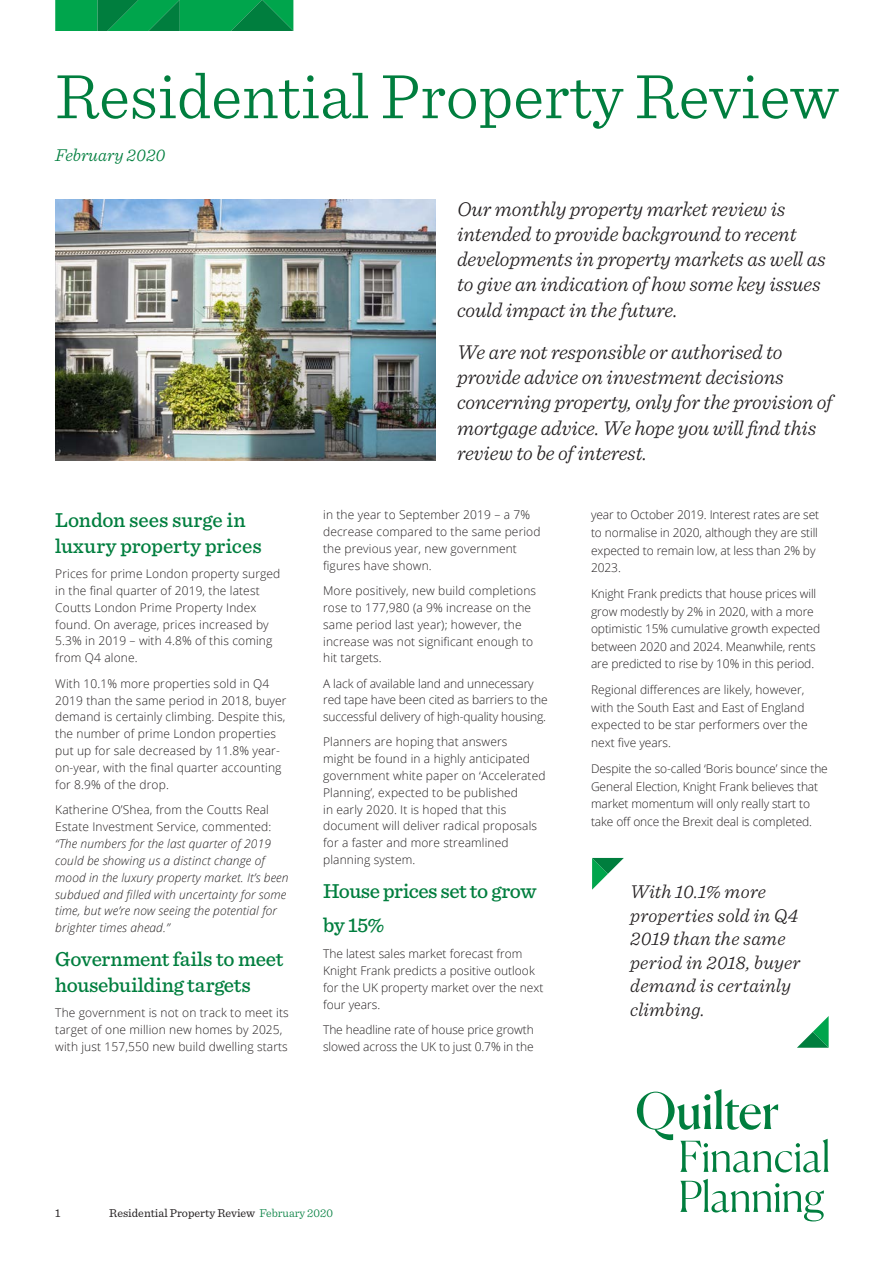
<style>
.page{position:relative;width:893px;height:1263px;background:#fff}
.page>*{position:absolute;margin:0;border:0;box-sizing:border-box;transform-origin:0 0}
.Cover_heading{font:300 66px "Sentinel";color:#007e3e}
.Intro_text{font:italic 300 21px/25.2px "Sentinel";letter-spacing:-.005em;color:#231f20}
.heading_2{font:500 21px/25.5px "Sentinel";letter-spacing:-.01em;color:#007e3e}
.quotes{font:italic 300 19.5px/23.4px "Sentinel";letter-spacing:.01em;color:#231f20}
.t1{font:italic 300 18px "Sentinel";color:#007e3e}
.body_text{font:300 12px/16.8px "Open Sans";letter-spacing:.01em;color:#231f20}
.body_text-2{font:300 12px/17.5px "Open Sans";letter-spacing:-.01em;color:#231f20}
.body_text-3{font:italic 300 12px/16.8px "Open Sans";letter-spacing:.01em;color:#231f20}
.t2{font:12px "Sentinel";color:#231f20}
.s1{font-style:normal}
.s2{font-weight:300;color:#007e3e}
</style>
<div class="page">
<svg style="left:637px;top:1089px;width:191px;height:132px"></svg>
<img style="left:55px;top:199px;width:381px;height:262px">
<svg style="left:55px;top:0;width:238px;height:31px;background:#019948"></svg>
<svg style="left:797px;top:1016px;width:32px;height:32px"></svg>
<svg style="left:592px;top:858px;width:32px;height:32px"></svg>
<p class="Cover_heading" style="left:55px;top:47px;width:785px">Residential Property Review</p>
<p class="t1" style="left:55px;top:142px;width:112px">February 2020</p>
<p class="Intro_text" style="left:457px;top:195px;width:370px">Our monthly property market review is intended to provide background to recent developments in property markets as well as to give an indication of how some key issues could impact in the future.</p>
<p class="Intro_text" style="left:457px;top:338px;width:377px">We are not responsible or authorised to provide advice on investment decisions concerning property, only for the provision of mortgage advice. We hope you will find this review to be of interest.</p>
<p class="heading_2" style="left:55px;top:506px;width:208px">London sees surge in luxury property prices</p>
<p class="body_text" style="left:55px;top:565px;width:227px">Prices for prime London property surged in the final quarter of 2019, the latest Coutts London Prime Property Index found. On average, prices increased by 5.3% in 2019 – with 4.8% of this coming from Q4 alone.</p>
<p class="body_text" style="left:55px;top:675px;width:233px">With 10.1% more properties sold in Q4<br>2019 than the same period in 2018, buyer demand is certainly climbing. Despite this, the number of prime London properties put up for sale decreased by 11.8% year&shy;on-year, with the final quarter accounting for 8.9% of the drop.</p>
<p class="body_text-3" style="left:55px;top:801px;width:235px"><span class="s1">Katherine O’Shea, from the Coutts Real Estate Investment Service, commented: </span>“The numbers for the last quarter of 2019 could be showing us a distinct change of mood in the luxury property market. It’s been subdued and filled with uncertainty for some time, but we’re now seeing the potential for brighter times ahead.”</p>
<p class="heading_2" style="left:55px;top:945px;width:230px">Government fails to meet housebuilding targets</p>
<p class="body_text" style="left:55px;top:1004px;width:235px">The government is not on track to meet its target of one million new homes by 2025, with just 157,550 new build dwelling starts</p>
<p class="body_text" style="left:323px;top:506px;width:219px">in the year to September 2019 – a 7% decrease compared to the same period the previous year, new government figures have shown.</p>
<p class="body_text" style="left:323px;top:582px;width:215px">More positively, new build completions rose to 177,980 (a 9% increase on the same period last year); however, the increase was not significant enough to hit targets.</p>
<p class="body_text-2" style="left:323px;top:674px;width:226px;line-height:16.8px">A lack of available land and unnecessary red tape have been cited as barriers to the successful delivery of high-quality housing.</p>
<p class="body_text" style="left:323px;top:733px;width:224px">Planners are hoping that answers<br>might be found in a highly anticipated government white paper on ‘Accelerated Planning’, expected to be published<br>in early 2020. It is hoped that this document will deliver radical proposals for a faster and more streamlined planning system.</p>
<p class="heading_2" style="left:323px;top:873px;width:215px;line-height:34.3px">House prices set to grow by 15%</p>
<p class="body_text" style="left:323px;top:944px;width:222px">The latest sales market forecast from<br>Knight Frank predicts a positive outlook for the UK property market over the next four years.</p>
<p class="body_text-2" style="left:323px;top:1021px;width:212px;line-height:17px">The headline rate of house price growth slowed across the UK to just 0.7% in the</p>
<p class="body_text-2" style="left:591px;top:506px;width:230px">year to October 2019. Interest rates are set to normalise in 2020, although they are still expected to remain low, at less than 2% by 2023.</p>
<p class="body_text-2" style="left:591px;top:585px;width:231px">Knight Frank predicts that house prices will grow modestly by 2% in 2020, with a more optimistic 15% cumulative growth expected between 2020 and 2024. Meanwhile, rents are predicted to rise by 10% in this period.</p>
<p class="body_text" style="left:591px;top:681px;width:218px;line-height:17.5px">Regional differences are likely, however, with the South East and East of England expected to be star performers over the next five years.</p>
<p class="body_text-2" style="left:591px;top:760px;width:238px">Despite the so-called ‘Boris bounce’ since the General Election, Knight Frank believes that market momentum will only really start to take off once the Brexit deal is completed.</p>
<p class="quotes" style="left:630px;top:879px;width:172px">With 10.1% more properties sold in Q4<br>2019 than the same period in 2018, buyer demand is certainly climbing.</p>
<p class="t2" style="left:55px;top:1204px;width:7px">1</p>
<p class="t2" style="left:109px;top:1204px;width:225px">Residential Property Review <span class="s2">February 2020</span></p>
</div>
